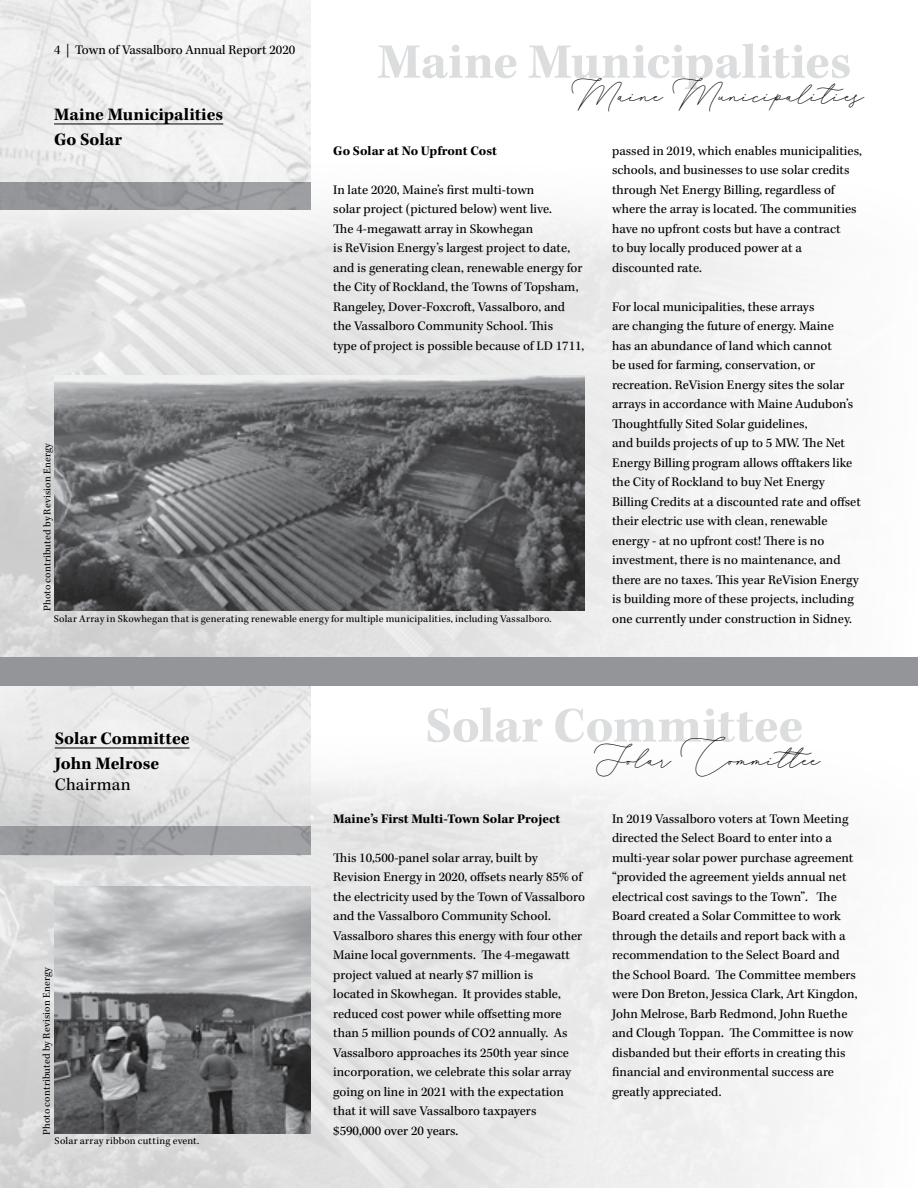
<style>
.page{position:relative;width:918px;height:1188px;background:#fff}
.page>*{position:absolute;margin:0;border:0;box-sizing:border-box;transform-origin:0 0}
.t1{font:700 51px "Kepler Std";letter-spacing:-.005em;color:#dcddde}
.t2{font:30px "milove";color:#000}
.t3{font:700 18px/24.3px "Kepler Std";color:#000}
.t4{font:18px "Kepler Std";letter-spacing:.015em;color:#000}
.t5{font:13.5px/19.5px "Kepler Std";color:#000}
.t6{font:700 13.5px "Kepler Std";color:#000}
.t7{font:10.5px "Kepler Std";letter-spacing:.015em;color:#000}
</style>
<div class="page">
<img style="left:0;top:0;width:310px;height:210px">
<img style="left:0;top:716px;width:808px;height:472px">
<hr style="left:54px;top:124px;width:169px;height:1px;background:#000">
<img style="left:0;top:686px;width:310px;height:169px">
<hr style="left:55px;top:748px;width:135px;height:1px;background:#000">
<div style="left:0;top:657px;width:918px;height:29px;background:#939598"></div>
<img style="left:54px;top:887px;width:256px;height:247px">
<img style="left:54px;top:375px;width:531px;height:236px">
<h1 class="t1" style="left:377px;top:33px;width:476px">Maine Municipalities</h1>
<p class="t5" style="left:54px;top:41px;width:243px">4 | Town of Vassalboro Annual Report 2020</p>
<h2 class="t2" style="left:572px;top:70px;width:294px">Maine Municipalities</h2>
<h3 class="t3" style="left:54px;top:103px;width:171px">Maine Municipalities<br>Go Solar</h3>
<p class="t5" style="left:612px;top:141px;width:251px">passed in 2019, which enables municipalities, schools, and businesses to use solar credits through Net Energy Billing, regardless of where the array is located. The communities have no upfront costs but have a contract<br>to buy locally produced power at a discounted rate.</p>
<p class="t5" style="left:612px;top:297px;width:250px">For local municipalities, these arrays<br>are changing the future of energy. Maine<br>has an abundance of land which cannot<br>be used for farming, conservation, or recreation. ReVision Energy sites the solar arrays in accordance with Maine Audubon’s Thoughtfully Sited Solar guidelines,<br>and builds projects of up to 5 MW. The Net Energy Billing program allows offtakers like the City of Rockland to buy Net Energy Billing Credits at a discounted rate and offset their electric use with clean, renewable energy - at no upfront cost! There is no investment, there is no maintenance, and there are no taxes. This year ReVision Energy is building more of these projects, including one currently under construction in Sidney.</p>
<p class="t6" style="left:333px;top:143px;width:165px">Go Solar at No Upfront Cost</p>
<p class="t5" style="left:333px;top:180px;width:253px">In late 2020, Maine’s first multi-town<br>solar project (pictured below) went live.<br>The 4-megawatt array in Skowhegan<br>is ReVision Energy’s largest project to date, and is generating clean, renewable energy for the City of Rockland, the Towns of Topsham, Rangeley, Dover-Foxcroft, Vassalboro, and the Vassalboro Community School. This<br>type of project is possible because of LD 1711,</p>
<p class="t7" style="left:41px;top:611px;width:170px;rotate:-90deg">Photo contributed by Revision Energy</p>
<p class="t7" style="left:54px;top:613px;width:499px">Solar Array in Skowhegan that is generating renewable energy for multiple municipalities, including Vassalboro.</p>
<h3 class="t3" style="left:55px;top:727px;width:136px">Solar Committee<br>John Melrose</h3>
<h3 class="t4" style="left:55px;top:774px;width:77px">Chairman</h3>
<p class="t7" style="left:41px;top:1135px;width:170px;rotate:-90deg">Photo contributed by Revision Energy</p>
<p class="t7" style="left:55px;top:1135px;width:146px">Solar array ribbon cutting event.</p>
<h1 class="t1" style="left:425px;top:697px;width:379px">Solar Committee</h1>
<h2 class="t2" style="left:594px;top:734px;width:228px">Solar Committee</h2>
<p class="t6" style="left:333px;top:811px;width:229px">Maine’s First Multi-Town Solar Project</p>
<p class="t5" style="left:333px;top:849px;width:253px">This 10,500-panel solar array, built by Revision Energy in 2020, offsets nearly 85% of the electricity used by the Town of Vassalboro and the Vassalboro Community School.<br>Vassalboro shares this energy with four other Maine local governments. The 4-megawatt project valued at nearly $7 million is<br>located in Skowhegan. It provides stable, reduced cost power while offsetting more than 5 million pounds of CO2 annually. As Vassalboro approaches its 250th year since incorporation, we celebrate this solar array going on line in 2021 with the expectation that it will save Vassalboro taxpayers $590,000 over 20 years.</p>
<p class="t5" style="left:612px;top:809px;width:247px">In 2019 Vassalboro voters at Town Meeting directed the Select Board to enter into a multi-year solar power purchase agreement “provided the agreement yields annual net electrical cost savings to the Town”. The Board created a Solar Committee to work through the details and report back with a recommendation to the Select Board and the School Board. The Committee members were Don Breton, Jessica Clark, Art Kingdon, John Melrose, Barb Redmond, John Ruethe and Clough Toppan. The Committee is now disbanded but their efforts in creating this financial and environmental success are greatly appreciated.</p>
</div>
